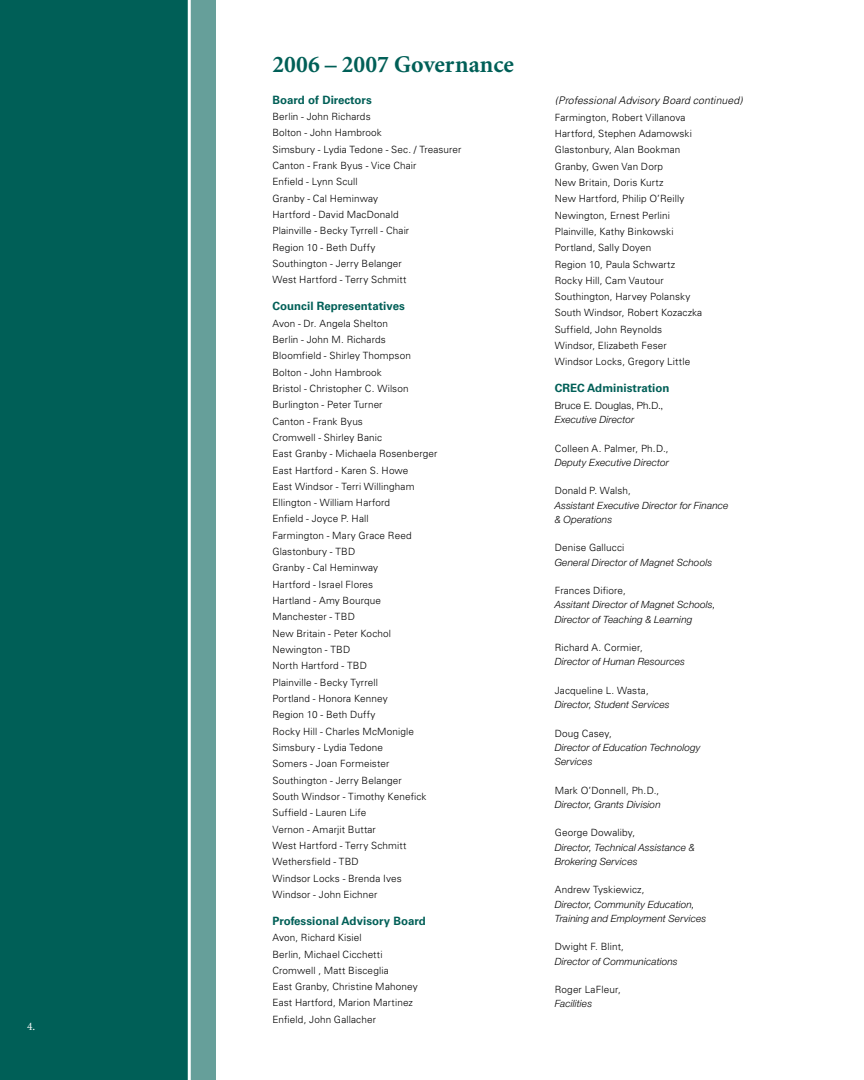
<style>
.page{position:relative;width:864px;height:1080px;background:#fff}
.page>*{position:absolute;margin:0;border:0;box-sizing:border-box;transform-origin:0 0}
.t1{font:700 24px "Minion";letter-spacing:.005em;color:#005f57}
.t2{font:700 11.55px "Univers";letter-spacing:.005em;color:#005f57}
.t3{font:11.55px "Minion";color:#fff}
.t4{font:italic 300 10.5px "Univers";letter-spacing:.01em;color:#000}
.t5{font:300 10.05px/16.4px "Univers";letter-spacing:.015em;color:#000}
.t6{font:italic 300 10.05px/14.2px "Helvetica Neue";letter-spacing:.015em;color:#000}
.t7{font:300 10.05px "Helvetica Neue";letter-spacing:.02em;color:#000}
</style>
<div class="page">
<div style="left:0;top:0;width:216px;height:1080px;background:#005f57"></div>
<div style="left:189px;top:0;width:27px;height:1080px;background:#669f9a"></div>
<hr style="left:188px;top:0;width:3px;height:1080px;background:#fff">
<p class="t3" style="left:27px;top:1021px;width:10px">4.</p>
<h1 class="t1" style="left:272px;top:52px;width:243px">2006 – 2007 Governance</h1>
<p class="t2" style="left:272px;top:93px;width:101px">Board of Directors</p>
<p class="t5" style="left:272px;top:108px;width:191px">Berlin - John Richards<br>Bolton - John Hambrook<br>Simsbury - Lydia Tedone - Sec. / Treasurer<br>Canton - Frank Byus - Vice Chair<br>Enfield - Lynn Scull<br>Granby - Cal Heminway<br>Hartford - David MacDonald<br>Plainville - Becky Tyrrell - Chair<br>Region 10 - Beth Duffy<br>Southington - Jerry Belanger<br>West Hartford - Terry Schmitt</p>
<p class="t2" style="left:272px;top:300px;width:134px">Council Representatives</p>
<p class="t5" style="left:272px;top:315px;width:166px">Avon - Dr. Angela Shelton<br>Berlin - John M. Richards<br>Bloomfield - Shirley Thompson<br>Bolton - John Hambrook<br>Bristol - Christopher C. Wilson<br>Burlington - Peter Turner<br>Canton - Frank Byus<br>Cromwell - Shirley Banic<br>East Granby - Michaela Rosenberger<br>East Hartford - Karen S. Howe<br>East Windsor - Terri Willingham<br>Ellington - William Harford<br>Enfield - Joyce P. Hall<br>Farmington - Mary Grace Reed<br>Glastonbury - TBD<br>Granby - Cal Heminway<br>Hartford - Israel Flores<br>Hartland - Amy Bourque<br>Manchester - TBD<br>New Britain - Peter Kochol<br>Newington - TBD<br>North Hartford - TBD<br>Plainville - Becky Tyrrell<br>Portland - Honora Kenney<br>Region 10 - Beth Duffy<br>Rocky Hill - Charles McMonigle<br>Simsbury - Lydia Tedone<br>Somers - Joan Formeister<br>Southington - Jerry Belanger<br>South Windsor - Timothy Kenefick<br>Suffield - Lauren Life<br>Vernon - Amarjit Buttar<br>West Hartford - Terry Schmitt<br>Wethersfield - TBD<br>Windsor Locks - Brenda Ives<br>Windsor - John Eichner</p>
<p class="t2" style="left:272px;top:914px;width:155px">Professional Advisory Board</p>
<p class="t5" style="left:272px;top:929px;width:147px">Avon, Richard Kisiel<br>Berlin, Michael Cicchetti<br>Cromwell , Matt Bisceglia<br>East Granby, Christine Mahoney<br>East Hartford, Marion Martinez<br>Enfield, John Gallacher</p>
<p class="t4" style="left:555px;top:94px;width:189px">(Professional Advisory Board continued)</p>
<p class="t5" style="left:555px;top:109px;width:149px">Farmington, Robert Villanova<br>Hartford, Stephen Adamowski<br>Glastonbury, Alan Bookman<br>Granby, Gwen Van Dorp<br>New Britain, Doris Kurtz<br>New Hartford, Philip O’Reilly<br>Newington, Ernest Perlini<br>Plainville, Kathy Binkowski<br>Portland, Sally Doyen<br>Region 10, Paula Schwartz<br>Rocky Hill, Cam Vautour<br>Southington, Harvey Polansky<br>South Windsor, Robert Kozaczka<br>Suffield, John Reynolds<br>Windsor, Elizabeth Feser<br>Windsor Locks, Gregory Little</p>
<p class="t2" style="left:555px;top:382px;width:116px">CREC Administration</p>
<p class="t7" style="left:555px;top:399px;width:110px">Bruce E. Douglas, Ph.D.,</p>
<p class="t6" style="left:555px;top:412px;width:81px">Executive Director</p>
<p class="t5" style="left:555px;top:440px;width:115px">Colleen A. Palmer, Ph.D.,</p>
<p class="t6" style="left:555px;top:455px;width:116px">Deputy Executive Director</p>
<p class="t5" style="left:555px;top:483px;width:78px">Donald P. Walsh,</p>
<p class="t6" style="left:555px;top:498px;width:175px">Assistant Executive Director for Finance &amp; Operations</p>
<p class="t5" style="left:555px;top:540px;width:71px">Denise Gallucci</p>
<p class="t6" style="left:555px;top:555px;width:159px">General Director of Magnet Schools</p>
<p class="t5" style="left:555px;top:582px;width:73px">Frances Difiore,</p>
<p class="t6" style="left:555px;top:597px;width:162px">Assitant Director of Magnet Schools,<br>Director of Teaching &amp; Learning</p>
<p class="t5" style="left:555px;top:639px;width:90px">Richard A. Cormier,</p>
<p class="t6" style="left:555px;top:654px;width:132px">Director of Human Resources</p>
<p class="t5" style="left:555px;top:682px;width:96px">Jacqueline L. Wasta,</p>
<p class="t6" style="left:555px;top:697px;width:117px">Director, Student Services</p>
<p class="t5" style="left:555px;top:725px;width:59px">Doug Casey,</p>
<p class="t6" style="left:555px;top:740px;width:147px">Director of Education Technology<br>Services</p>
<p class="t5" style="left:555px;top:782px;width:106px">Mark O’Donnell, Ph.D.,</p>
<p class="t6" style="left:555px;top:797px;width:107px">Director, Grants Division</p>
<p class="t5" style="left:555px;top:825px;width:82px">George Dowaliby,</p>
<p class="t6" style="left:555px;top:840px;width:142px">Director, Technical Assistance &amp;<br>Brokering Services</p>
<p class="t5" style="left:555px;top:882px;width:91px">Andrew Tyskiewicz,</p>
<p class="t6" style="left:555px;top:897px;width:153px">Director, Community Education,<br>Training and Employment Services</p>
<p class="t5" style="left:555px;top:939px;width:71px">Dwight F. Blint,</p>
<p class="t6" style="left:555px;top:954px;width:125px">Director of Communications</p>
<p class="t5" style="left:555px;top:981px;width:68px">Roger LaFleur,</p>
<p class="t6" style="left:555px;top:996px;width:39px">Facilities</p>
</div>
